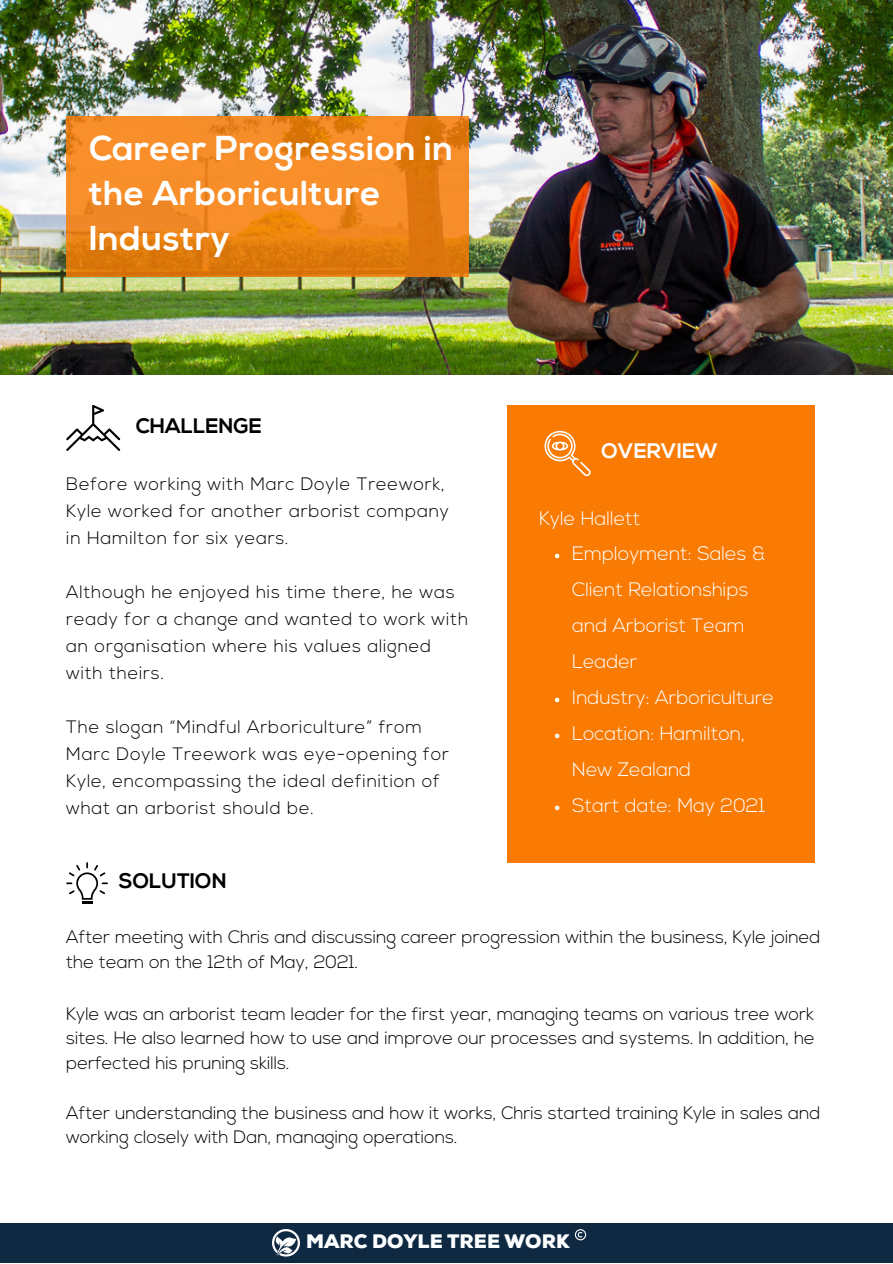
<style>
.page{position:relative;width:893px;height:1264px;background:#fff}
.page>*{position:absolute;margin:0;border:0;box-sizing:border-box;transform-origin:0 0}
.t1{font:700 34.5px/45px "Nexa";letter-spacing:.02em;color:#fff}
.t2{font:700 21px "Nexa";color:#000}
.t3{font:700 21px "Nexa";color:#fdfeff}
.t4{font:300 19.5px/36px "Nexa";color:#fdfeff}
.t5{font:900 19.5px "Nexa";color:#fdfeff}
.t6{font:300 18px/27px "Nexa";letter-spacing:.04em;color:#000}
.t7{font:300 18px/24.8px "Nexa";color:#000}
</style>
<div class="page">
<img style="left:0;top:0;width:892px;height:375px">
<svg style="left:66px;top:116px;width:403px;height:160px;background:#ec851d"></svg>
<svg style="left:66px;top:405px;width:54px;height:46px"></svg>
<svg style="left:66px;top:862px;width:42px;height:41px"></svg>
<div style="left:507px;top:405px;width:307px;height:457px;background:#f97b03"></div>
<svg style="left:555px;top:553px;width:4px;height:5px"></svg>
<svg style="left:555px;top:697px;width:4px;height:5px"></svg>
<svg style="left:555px;top:733px;width:4px;height:5px"></svg>
<svg style="left:555px;top:805px;width:4px;height:5px"></svg>
<svg style="left:544px;top:430px;width:47px;height:47px"></svg>
<div style="left:0;top:1222px;width:892px;height:40px;background:#0f2943"></div>
<img style="left:272px;top:1229px;width:27px;height:27px">
<svg style="left:575px;top:1229px;width:11px;height:11px"></svg>
<p class="t1" style="left:89px;top:129px;width:365px">Career Progression in the Arboriculture<br>Industry</p>
<p class="t2" style="left:136px;top:417px;width:127px">CHALLENGE</p>
<p class="t6" style="left:66px;top:472px;width:384px">Before working with Marc Doyle Treework,<br>Kyle worked for another arborist company in Hamilton for six years.</p>
<p class="t6" style="left:66px;top:580px;width:403px">Although he enjoyed his time there, he was ready for a change and wanted to work with an organisation where his values aligned with theirs.</p>
<p class="t6" style="left:66px;top:715px;width:384px">The slogan “Mindful Arboriculture” from Marc Doyle Treework was eye-opening for Kyle, encompassing the ideal definition of what an arborist should be.</p>
<p class="t2" style="left:119px;top:872px;width:109px">SOLUTION</p>
<p class="t3" style="left:601px;top:442px;width:118px">OVERVIEW</p>
<p class="t4" style="left:539px;top:501px;width:103px">Kyle Hallett</p>
<p class="t4" style="left:572px;top:537px;width:195px">Employment: Sales &amp;<br>Client Relationships and Arborist Team<br>Leader</p>
<p class="t4" style="left:572px;top:681px;width:203px">Industry: Arboriculture</p>
<p class="t4" style="left:572px;top:717px;width:174px">Location: Hamilton,<br>New Zealand</p>
<p class="t4" style="left:572px;top:789px;width:194px">Start date: May 2021</p>
<p class="t7" style="left:66px;top:926px;width:756px">After meeting with Chris and discussing career progression within the business, Kyle joined the team on the 12th of May, 2021.</p>
<p class="t6" style="left:66px;top:1002px;width:750px;line-height:24.8px;text-align:justify">Kyle was an arborist team leader for the first year, managing teams on various tree work sites. He also learned how to use and improve our processes and systems. In addition, he perfected his pruning skills.</p>
<p class="t7" style="left:66px;top:1101px;width:755px">After understanding the business and how it works, Chris started training Kyle in sales and working closely with Dan, managing operations.</p>
<p class="t5" style="left:306px;top:1229px;width:265px">MARC DOYLE TREE WORK</p>
</div>
